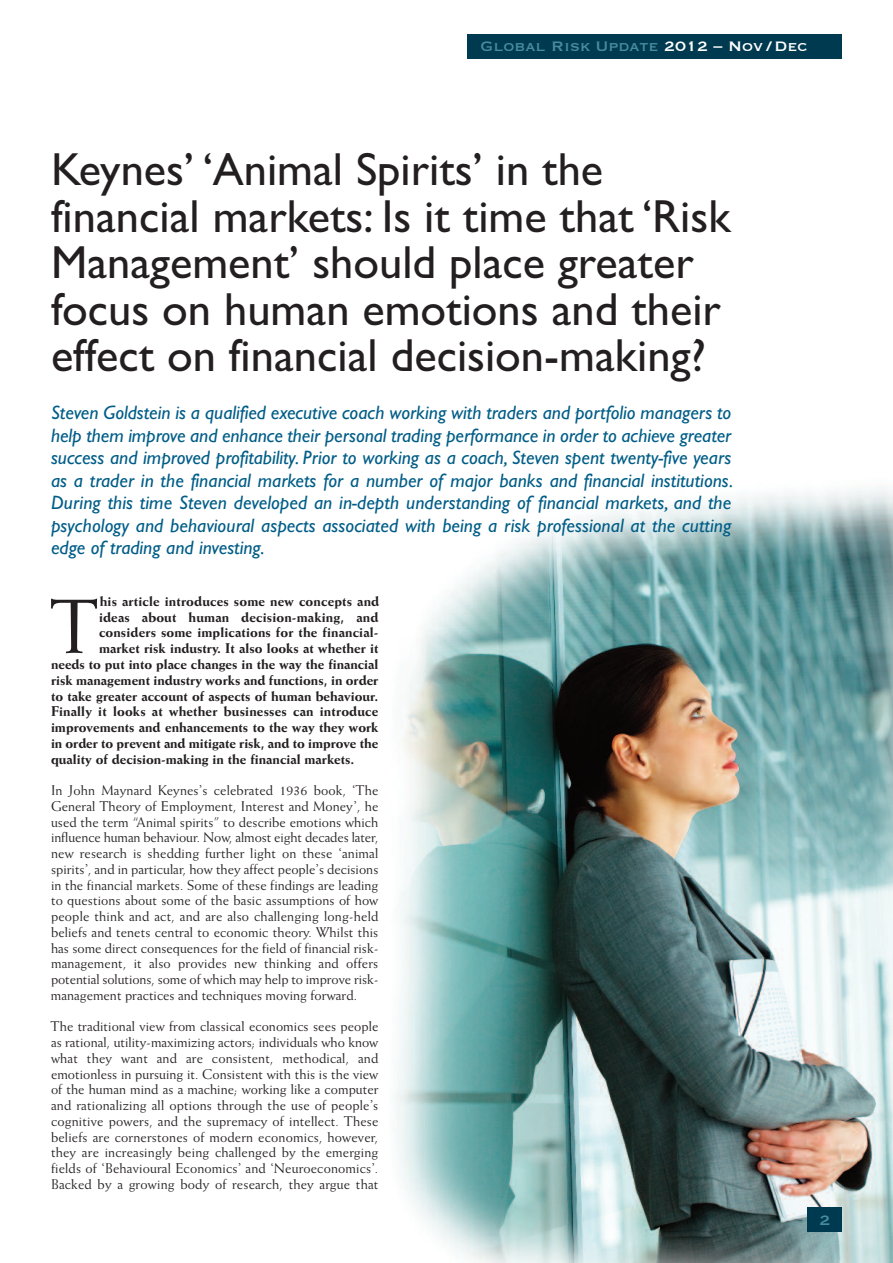
<style>
.page{position:relative;width:893px;height:1263px;background:#fff}
.page>*{position:absolute;margin:0;border:0;box-sizing:border-box;transform-origin:0 0}
.t1{font:78.6px "Weiss BT";color:#231f20}
.t2{font:46.5px/46.5px "Gill Sans";color:#231f20}
.t3{font:italic 19.5px/22.5px "Gill Sans";color:#005d87;text-align:justify}
.t4{font:18px "Copperplate";color:#478ba1}
.t5{font:14.25px/15.8px "Weiss BT";letter-spacing:.005em;color:#231f20;text-align:justify}
.t6{font:800 14.25px "Weiss BT";color:#231f20}
.s1{color:#fff}
</style>
<div class="page">
<img style="left:396px;top:487px;width:497px;height:776px">
<div style="left:468px;top:34px;width:374px;height:24px;background:#003a50"></div>
<div style="left:808px;top:1208px;width:34px;height:24px;background:#003a50"></div>
<p class="t4" style="left:480px;top:34px;width:329px">Global Risk Update <span class="s1">2012 – Nov / Dec</span></p>
<h2 class="t2" style="left:51px;top:146px;width:681px">Keynes’ ‘Animal Spirits’ in the financial markets: Is it time that ‘Risk Management’ should place greater focus on human emotions and their effect on financial decision-making?</h2>
<p class="t3" style="left:51px;top:401px;width:684px">Steven Goldstein is a qualified executive coach working with traders and portfolio managers to help them improve and enhance their personal trading performance in order to achieve greater success and improved profitability. Prior to working as a coach, Steven spent twenty-five years as a trader in the financial markets for a number of major banks and financial institutions.<br>During this time Steven developed an in-depth understanding of financial markets, and the psychology and behavioural aspects associated with being a risk professional at the cutting edge of trading and investing.</p>
<h1 class="t1" style="left:51px;top:600px;width:50px">T</h1>
<p class="t6" style="left:100px;top:596px;width:281px">his article introduces some new concepts and</p>
<p class="t6" style="left:99px;top:612px;width:281px">ideas about human decision-making, and</p>
<p class="t6" style="left:99px;top:628px;width:281px">considers some implications for the financial-</p>
<p class="t6" style="left:99px;top:643px;width:281px">market risk industry. It also looks at whether it</p>
<p class="t6" style="left:51px;top:659px;width:329px">needs to put into place changes in the way the financial</p>
<p class="t6" style="left:51px;top:675px;width:329px">risk management industry works and functions, in order</p>
<p class="t6" style="left:51px;top:691px;width:329px">to take greater account of aspects of human behaviour.</p>
<p class="t6" style="left:51px;top:706px;width:329px">Finally it looks at whether businesses can introduce</p>
<p class="t6" style="left:51px;top:722px;width:329px">improvements and enhancements to the way they work</p>
<p class="t6" style="left:51px;top:738px;width:329px">in order to prevent and mitigate risk, and to improve the</p>
<p class="t6" style="left:51px;top:754px;width:305px">quality of decision-making in the financial markets.</p>
<p class="t5" style="left:51px;top:783px;width:329px">In John Maynard Keynes’s celebrated 1936 book, ‘The General Theory of Employment, Interest and Money’, he used the term “Animal spirits” to describe emotions which influence human behaviour. Now, almost eight decades later, new research is shedding further light on these ‘animal spirits’, and in particular, how they affect people’s decisions in the financial markets. Some of these findings are leading to questions about some of the basic assumptions of how people think and act, and are also challenging long-held beliefs and tenets central to economic theory. Whilst this has some direct consequences for the field of financial risk&shy;management, it also provides new thinking and offers potential solutions, some of which may help to improve risk&shy;management practices and techniques moving forward.</p>
<p class="t5" style="left:51px;top:1020px;width:329px">The traditional view from classical economics sees people as rational, utility-maximizing actors; individuals who know what they want and are consistent, methodical, and emotionless in pursuing it. Consistent with this is the view of the human mind as a machine; working like a computer and rationalizing all options through the use of people’s cognitive powers, and the supremacy of intellect. These beliefs are cornerstones of modern economics, however, they are increasingly being challenged by the emerging fields of ‘Behavioural Economics’ and ‘Neuroeconomics’.<br>Backed by a growing body of research, they argue that</p>
<p class="t4" style="left:819px;top:1208px;width:12px">2</p>
</div>
